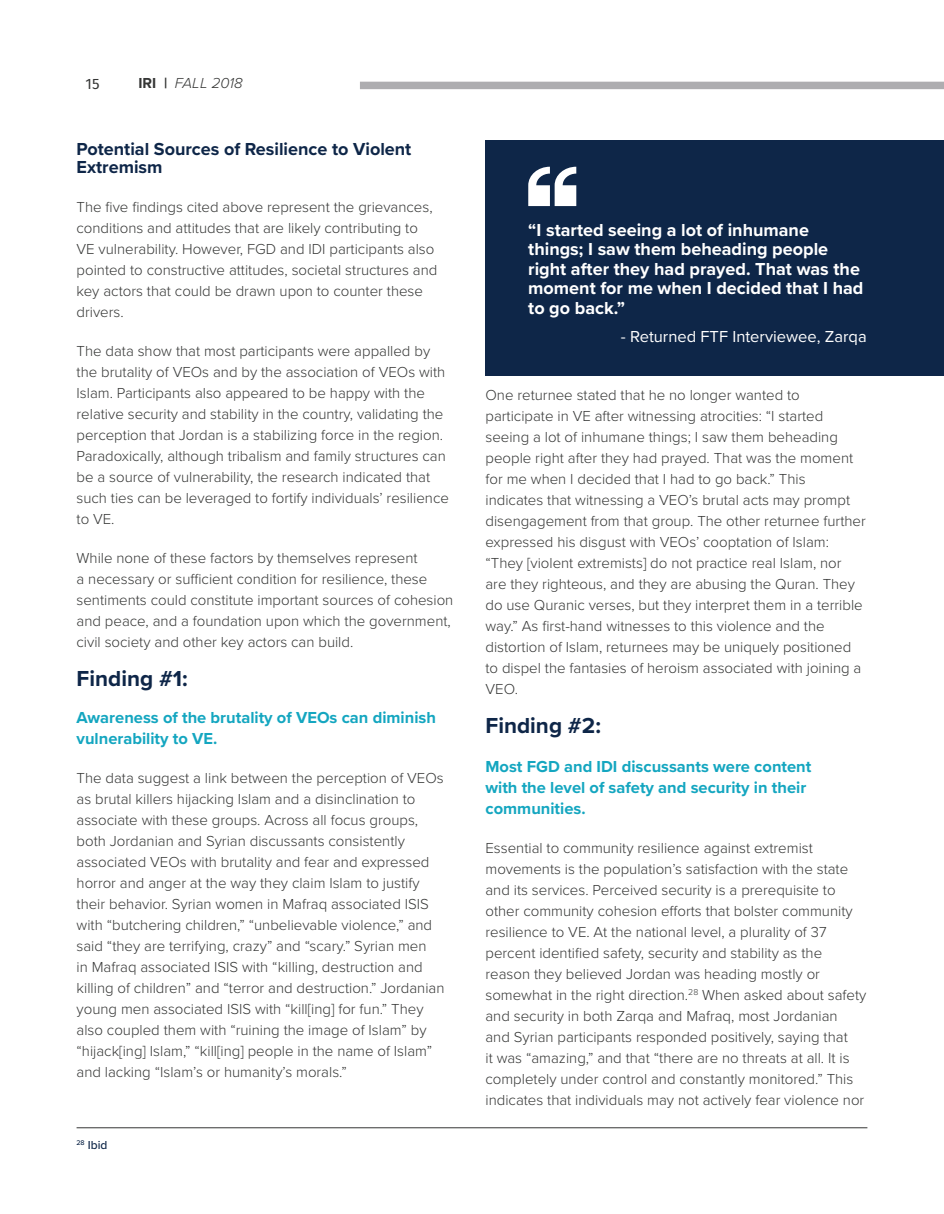
<style>
.page{position:relative;width:944px;height:1214px;background:#fff}
.page>*{position:absolute;margin:0;border:0;box-sizing:border-box;transform-origin:0 0}
.t1{font:700 22.5px "Proxima Nova";color:#0e2648}
.t2{font:700 18px/19.5px "Proxima Nova";color:#fff}
.t3{font:700 18px/18px "Proxima Nova";color:#0e2648}
.t4{font:700 16.5px/21px "Proxima Nova";color:#14a6c0}
.t5{font:16.5px "Proxima Nova";color:#fff}
.t6{font:300 15px/21px "Proxima Nova";color:#353635}
.t7{font:italic 300 15px "Proxima Nova";color:#353635}
.t8{font:15px "Fira Sans";color:#353635}
.t9{font:500 12px "Proxima Nova";color:#0e2648}
.s1{font-weight:700;font-style:normal}
</style>
<div class="page">
<div style="left:360px;top:82px;width:584px;height:7px;background:#aeadb0"></div>
<div style="left:485px;top:140px;width:459px;height:235px;background:#0e2648"></div>
<svg style="left:528px;top:167px;width:48px;height:39px"></svg>
<hr style="left:77px;top:1127px;width:790px;height:1px;background:#353635">
<p class="t8" style="left:85px;top:73px;width:16px">15</p>
<p class="t7" style="left:138px;top:72px;width:106px"><span class="s1">IRI |</span> FALL 2018</p>
<p class="t3" style="left:77px;top:139px;width:336px">Potential Sources of Resilience to Violent<br>Extremism</p>
<p class="t6" style="left:77px;top:195px;width:362px">The five findings cited above represent the grievances, conditions and attitudes that are likely contributing to VE vulnerability. However, FGD and IDI participants also pointed to constructive attitudes, societal structures and key actors that could be drawn upon to counter these drivers.</p>
<p class="t6" style="left:77px;top:339px;width:374px">The data show that most participants were appalled by the brutality of VEOs and by the association of VEOs with Islam. Participants also appeared to be happy with the relative security and stability in the country, validating the perception that Jordan is a stabilizing force in the region.<br>Paradoxically, although tribalism and family structures can be a source of vulnerability, the research indicated that such ties can be leveraged to fortify individuals’ resilience to VE.</p>
<p class="t6" style="left:77px;top:546px;width:378px">While none of these factors by themselves represent<br>a necessary or sufficient condition for resilience, these sentiments could constitute important sources of cohesion and peace, and a foundation upon which the government, civil society and other key actors can build.</p>
<h1 class="t1" style="left:77px;top:661px;width:113px">Finding #1:</h1>
<p class="t4" style="left:77px;top:707px;width:361px">Awareness of the brutality of VEOs can diminish vulnerability to VE.</p>
<p class="t6" style="left:77px;top:767px;width:369px">The data suggest a link between the perception of VEOs as brutal killers hijacking Islam and a disinclination to associate with these groups. Across all focus groups, both Jordanian and Syrian discussants consistently associated VEOs with brutality and fear and expressed horror and anger at the way they claim Islam to justify their behavior. Syrian women in Mafraq associated ISIS with “butchering children,” “unbelievable violence,” and said “they are terrifying, crazy” and “scary.” Syrian men<br>in Mafraq associated ISIS with “killing, destruction and killing of children” and “terror and destruction.” Jordanian young men associated ISIS with “kill[ing] for fun.” They also coupled them with “ruining the image of Islam” by “hijack[ing] Islam,” “kill[ing] people in the name of Islam” and lacking “Islam’s or humanity’s morals.”</p>
<p class="t9" style="left:76px;top:1136px;width:33px"><sup>28</sup> Ibid</p>
<p class="t2" style="left:528px;top:220px;width:337px">“I started seeing a lot of inhumane things; I saw them beheading people right after they had prayed. That was the moment for me when I decided that I had to go back.”</p>
<p class="t5" style="left:621px;top:324px;width:247px">- Returned FTF Interviewee, Zarqa</p>
<p class="t6" style="left:485px;top:383px;width:382px">One returnee stated that he no longer wanted to participate in VE after witnessing atrocities: “I started seeing a lot of inhumane things; I saw them beheading people right after they had prayed. That was the moment for me when I decided that I had to go back.” This indicates that witnessing a VEO’s brutal acts may prompt disengagement from that group. The other returnee further expressed his disgust with VEOs’ cooptation of Islam: “They [violent extremists] do not practice real Islam, nor are they righteous, and they are abusing the Quran. They do use Quranic verses, but they interpret them in a terrible way.” As first-hand witnesses to this violence and the distortion of Islam, returnees may be uniquely positioned to dispel the fantasies of heroism associated with joining a VEO.</p>
<h1 class="t1" style="left:485px;top:708px;width:117px">Finding #2:</h1>
<p class="t4" style="left:485px;top:755px;width:327px">Most FGD and IDI discussants were content with the level of safety and security in their communities.</p>
<p class="t6" style="left:485px;top:836px;width:382px">Essential to community resilience against extremist movements is the population’s satisfaction with the state and its services. Perceived security is a prerequisite to other community cohesion efforts that bolster community resilience to VE. At the national level, a plurality of 37 percent identified safety, security and stability as the reason they believed Jordan was heading mostly or somewhat in the right direction.<sup>28</sup> When asked about safety and security in both Zarqa and Mafraq, most Jordanian<br>and Syrian participants responded positively, saying that<br>it was “amazing,” and that “there are no threats at all. It is completely under control and constantly monitored.” This indicates that individuals may not actively fear violence nor</p>
</div>
